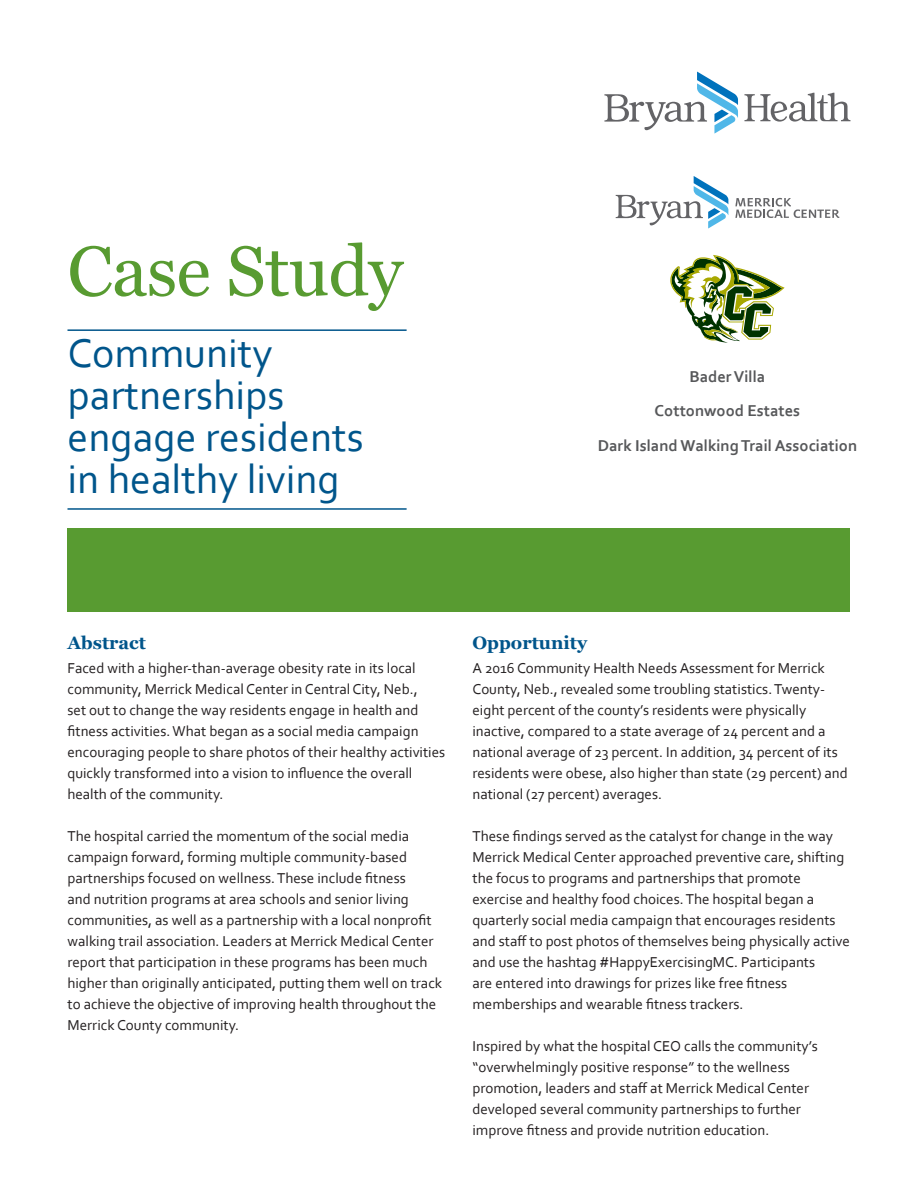
<style>
.page{position:relative;width:918px;height:1188px;background:#fff}
.page>*{position:absolute;margin:0;border:0;box-sizing:border-box;transform-origin:0 0}
.t1{font:70.5px "Georgia";letter-spacing:-.01em;color:#589b31}
.t2{font:42px/42px "Corbel";color:#00558b}
.t3{font:700 18px "Georgia";color:#00558b}
.t4{font:700 16.5px "Corbel";color:#57585a}
.t5{font:15px/21px "Corbel";color:#231f20}
</style>
<div class="page">
<svg style="left:604px;top:72px;width:134px;height:61px"></svg>
<svg style="left:744px;top:93px;width:106px;height:29px"></svg>
<hr style="left:68px;top:329px;width:339px;height:2px;background:#00558b">
<hr style="left:68px;top:508px;width:339px;height:2px;background:#00558b">
<div style="left:68px;top:528px;width:782px;height:84px;background:#589b31"></div>
<svg style="left:616px;top:176px;width:112px;height:52px"></svg>
<svg style="left:735px;top:198px;width:104px;height:20px"></svg>
<svg style="left:670px;top:255px;width:115px;height:88px"></svg>
<p class="t1" style="left:68px;top:220px;width:337px">Case Study</p>
<p class="t2" style="left:68px;top:331px;width:298px">Community partnerships engage residents</p>
<p class="t2" style="left:68px;top:457px;width:274px">in healthy living</p>
<p class="t4" style="left:690px;top:366px;width:77px">Bader Villa</p>
<p class="t4" style="left:655px;top:400px;width:147px">Cottonwood Estates</p>
<p class="t4" style="left:598px;top:435px;width:261px">Dark Island Walking Trail Association</p>
<p class="t3" style="left:68px;top:629px;width:80px">Abstract</p>
<p class="t5" style="left:68px;top:657px;width:379px">Faced with a higher-than-average obesity rate in its local community, Merrick Medical Center in Central City, Neb.,<br>set out to change the way residents engage in health and fitness activities. What began as a social media campaign encouraging people to share photos of their healthy activities quickly transformed into a vision to influence the overall health of the community.</p>
<p class="t5" style="left:68px;top:825px;width:376px">The hospital carried the momentum of the social media campaign forward, forming multiple community-based partnerships focused on wellness. These include fitness<br>and nutrition programs at area schools and senior living communities, as well as a partnership with a local nonprofit walking trail association. Leaders at Merrick Medical Center report that participation in these programs has been much higher than originally anticipated, putting them well on track to achieve the objective of improving health throughout the Merrick County community.</p>
<p class="t3" style="left:472px;top:629px;width:116px">Opportunity</p>
<p class="t5" style="left:472px;top:657px;width:377px">A 2016 Community Health Needs Assessment for Merrick County, Neb., revealed some troubling statistics. Twenty&shy;eight percent of the county’s residents were physically inactive, compared to a state average of 24 percent and a national average of 23 percent. In addition, 34 percent of its residents were obese, also higher than state (29 percent) and national (27 percent) averages.</p>
<p class="t5" style="left:472px;top:825px;width:379px">These findings served as the catalyst for change in the way Merrick Medical Center approached preventive care, shifting the focus to programs and partnerships that promote exercise and healthy food choices. The hospital began a quarterly social media campaign that encourages residents and staff to post photos of themselves being physically active and use the hashtag #HappyExercisingMC. Participants<br>are entered into drawings for prizes like free fitness memberships and wearable fitness trackers.</p>
<p class="t5" style="left:472px;top:1035px;width:347px">Inspired by what the hospital CEO calls the community’s “overwhelmingly positive response” to the wellness promotion, leaders and staff at Merrick Medical Center developed several community partnerships to further improve fitness and provide nutrition education.</p>
</div>
